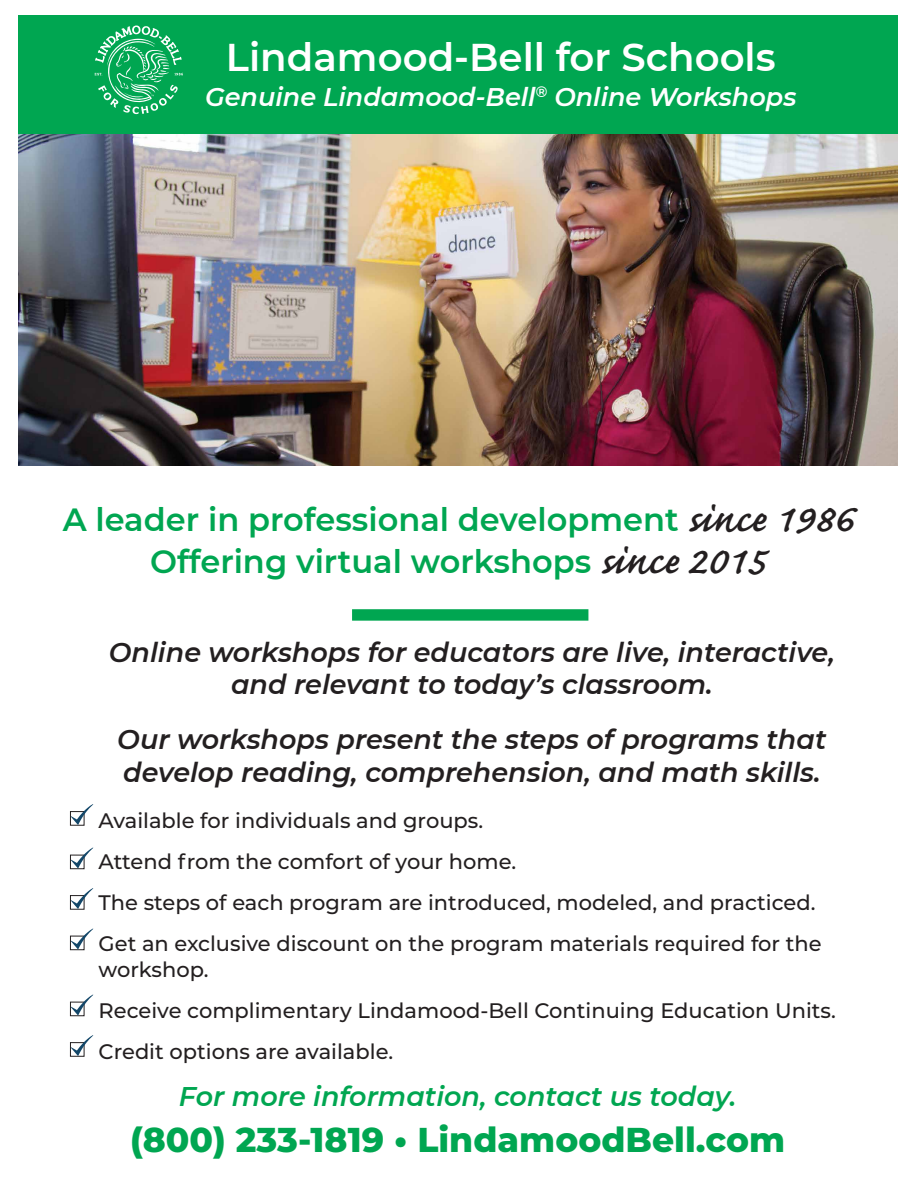
<style>
.page{position:relative;width:918px;height:1188px;background:#fff}
.page>*{position:absolute;margin:0;border:0;box-sizing:border-box;transform-origin:0 0}
.t1{font:600 38.7px "Montserrat";color:#fff}
.t2{font:800 34.5px "Montserrat";color:#00a651}
.t3{font:600 32.1px/42px "Montserrat";color:#00a651;text-align:center}
.t4{font:italic 600 27px/32.4px "Montserrat";color:#231f20;text-align:center}
.t5{font:italic 600 27px "Montserrat";color:#00a651}
.t6{font:italic 600 25.5px "Montserrat";color:#fff}
.t7{font:500 21px/41px "Montserrat";color:#231f20}
.s1{font-family:"Caflisch Script Pro";font-size:49.5px;color:#231f20}
</style>
<div class="page">
<img style="left:18px;top:134px;width:879px;height:332px">
<div style="left:18px;top:15px;width:879px;height:119px;background:#00a651"></div>
<div style="left:352px;top:609px;width:236px;height:12px;background:#00a651"></div>
<div style="left:70px;top:811px;width:14px;height:15px;border:1px solid #231f20"></div>
<svg style="left:71px;top:804px;width:22px;height:21px"></svg>
<div style="left:70px;top:855px;width:14px;height:14px;border:1px solid #231f20"></div>
<svg style="left:71px;top:848px;width:22px;height:20px"></svg>
<div style="left:70px;top:895px;width:14px;height:15px;border:1px solid #231f20"></div>
<svg style="left:71px;top:888px;width:22px;height:21px"></svg>
<div style="left:70px;top:936px;width:14px;height:14px;border:1px solid #231f20"></div>
<svg style="left:71px;top:929px;width:22px;height:20px"></svg>
<div style="left:70px;top:1002px;width:14px;height:14px;border:1px solid #231f20"></div>
<svg style="left:71px;top:995px;width:22px;height:20px"></svg>
<div style="left:70px;top:1042px;width:14px;height:15px;border:1px solid #231f20"></div>
<svg style="left:71px;top:1035px;width:22px;height:21px"></svg>
<svg style="left:95px;top:25px;width:88px;height:89px"></svg>
<h1 class="t1" style="left:226px;top:29px;width:551px">Lindamood-Bell for Schools</h1>
<p class="t6" style="left:205px;top:79px;width:593px">Genuine Lindamood-Bell<sup>®</sup> Online Workshops</p>
<h3 class="t3" style="left:63px;top:498px;width:792px">A leader in professional development <span class="s1">since 1986<br></span>Offering virtual workshops <span class="s1">since 2015</span></h3>
<p class="t4" style="left:109px;top:635px;width:728px">Online workshops for educators are live, interactive, and relevant to today’s classroom.</p>
<p class="t4" style="left:117px;top:722px;width:711px;text-align:left">Our workshops present the steps of programs that develop reading, comprehension, and math skills.</p>
<p class="t7" style="left:99px;top:799px;width:725px">Available for individuals and groups.<br>Attend from the comfort of your home.<br>The steps of each program are introduced, modeled, and practiced.<br>Get an exclusive discount on the program materials required for the</p>
<p class="t7" style="left:99px;top:948px;width:739px">workshop.<br>Receive complimentary Lindamood-Bell Continuing Education Units.<br>Credit options are available.</p>
<p class="t5" style="left:179px;top:1077px;width:559px">For more information, contact us today.</p>
<h2 class="t2" style="left:130px;top:1115px;width:657px">(800) 233-1819 • LindamoodBell.com</h2>
</div>
